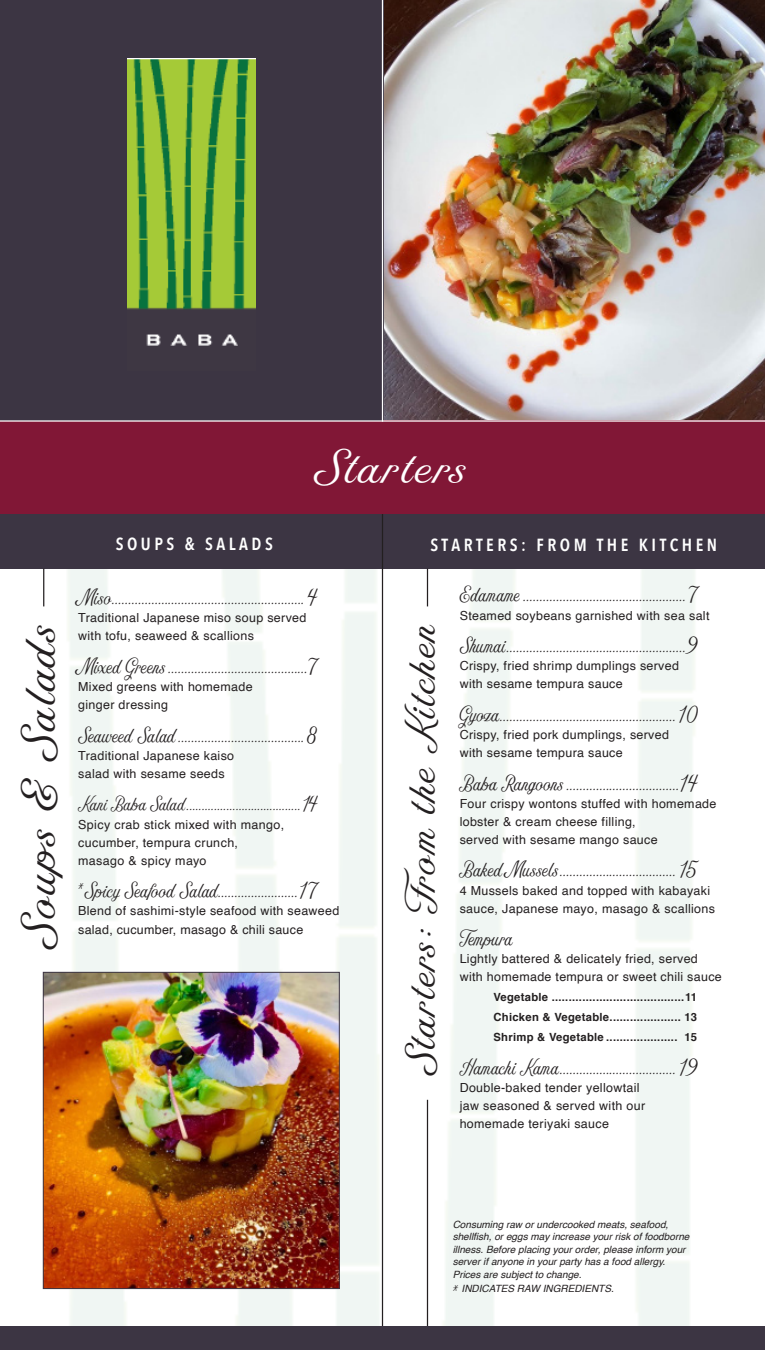
<style>
.page{position:relative;width:765px;height:1350px;background:#fff}
.page>*{position:absolute;margin:0;border:0;box-sizing:border-box;transform-origin:0 0}
.t1{font:300 37.5px "Nomah Script";color:#231f20;scale:1.33 1}
.t2{font:300 37.5px "Nomah Script";letter-spacing:.075em;color:#fff;scale:1.33 1}
.t3{font:300 32.75px "Nomah Script";color:#231f20;scale:1.33 1}
.t4{font:300 17.5px "Nomah Script";letter-spacing:.03em;color:#231f20}
.t5{font:600 17.5px "Avenir Next Condensed";letter-spacing:.2em;color:#fff}
.t6{font:300 16.25px "Nomah Script";letter-spacing:.03em;color:#231f20}
.t7{font:12.5px/18.1px "Helvetica";letter-spacing:.025em;color:#231f20}
.t8{font:700 11.25px "Helvetica";letter-spacing:.025em;color:#231f20}
.t9{font:italic 10px/12.5px "Helvetica";color:#231f20}
.s1{font-family:"Nomah Script";font-weight:300;font-style:normal;font-size:17.5px}
</style>
<div class="page">
<img style="left:0;top:568px;width:695px;height:758px">
<img style="left:383px;top:0;width:382px;height:420px">
<div style="left:383px;top:514px;width:382px;height:55px;background:#3c3543"></div>
<div style="left:0;top:514px;width:382px;height:54px;background:#3c3543"></div>
<hr style="left:382px;top:477px;width:1px;height:849px;background:#231f20">
<hr style="left:43px;top:569px;width:1px;height:37px;background:#231f20">
<hr style="left:427px;top:569px;width:1px;height:37px;background:#231f20">
<div style="left:0;top:420px;width:765px;height:94px;background:#811736"></div>
<hr style="left:427px;top:1100px;width:1px;height:226px;background:#231f20">
<div style="left:0;top:1326px;width:765px;height:24px;background:#3c3543"></div>
<img style="left:45px;top:974px;width:292px;height:313px">
<div style="left:43px;top:972px;width:296px;height:317px;border:1px solid #3c3543"></div>
<div style="left:0;top:0;width:383px;height:420px;background:#3c3543"></div>
<hr style="left:0;top:420px;width:765px;height:2px;background:#fff">
<img style="left:127px;top:58px;width:129px;height:288px">
<hr style="left:382px;top:0;width:1px;height:422px;background:#fff">
<p class="t2" style="left:314px;top:434px;width:116px">Starters</p>
<p class="t5" style="left:116px;top:529px;width:159px">SOUPS &amp; SALADS</p>
<p class="t1" style="left:7px;top:950px;width:246px;rotate:-90deg">Soups &amp; Salads</p>
<p class="t4" style="left:78px;top:582px;width:240px">Miso.......................................................... 4</p>
<p class="t7" style="left:78px;top:609px;width:230px">Traditional Japanese miso soup served with tofu, seaweed &amp; scallions</p>
<p class="t4" style="left:78px;top:651px;width:240px">Mixed Greens..........................................7</p>
<p class="t7" style="left:78px;top:678px;width:176px">Mixed greens with homemade ginger dressing</p>
<p class="t4" style="left:78px;top:720px;width:240px">Seaweed Salad ...................................... 8</p>
<p class="t7" style="left:78px;top:747px;width:158px">Traditional Japanese kaiso salad with sesame seeds</p>
<p class="t6" style="left:78px;top:790px;width:240px">Kani Baba Salad.....................................14</p>
<p class="t7" style="left:78px;top:816px;width:207px">Spicy crab stick mixed with mango, cucumber, tempura crunch, masago &amp; spicy mayo</p>
<p class="t4" style="left:78px;top:875px;width:240px">*Spicy Seafood Salad........................17</p>
<p class="t7" style="left:78px;top:902px;width:263px">Blend of sashimi-style seafood with seaweed salad, cucumber, masago &amp; chili sauce</p>
<p class="t5" style="left:430px;top:530px;width:288px">STARTERS: FROM THE KITCHEN</p>
<p class="t3" style="left:392px;top:1076px;width:343px;rotate:-90deg">Starters: From the Kitchen</p>
<p class="t4" style="left:460px;top:579px;width:239px">Edamame ................................................. 7</p>
<p class="t7" style="left:460px;top:607px;width:251px">Steamed soybeans garnished with sea salt</p>
<p class="t4" style="left:460px;top:630px;width:239px">Shumai......................................................9</p>
<p class="t7" style="left:460px;top:657px;width:221px">Crispy, fried shrimp dumplings served with sesame tempura sauce</p>
<p class="t4" style="left:460px;top:699px;width:239px">Gyoza..................................................... 10</p>
<p class="t7" style="left:460px;top:726px;width:211px">Crispy, fried pork dumplings, served with sesame tempura sauce</p>
<p class="t4" style="left:460px;top:767px;width:239px">Baba Rangoons..................................14</p>
<p class="t7" style="left:460px;top:795px;width:258px">Four crispy wontons stuffed with homemade lobster &amp; cream cheese filling,</p>
<p class="t7" style="left:460px;top:831px;width:200px">served with sesame mango sauce</p>
<p class="t4" style="left:460px;top:854px;width:239px">Baked Mussels................................... 15</p>
<p class="t7" style="left:460px;top:882px;width:257px">4 Mussels baked and topped with kabayaki sauce, Japanese mayo, masago &amp; scallions</p>
<p class="t4" style="left:460px;top:923px;width:54px">Tempura</p>
<p class="t7" style="left:460px;top:950px;width:264px">Lightly battered &amp; delicately fried, served with homemade tempura or sweet chili sauce</p>
<p class="t8" style="left:493px;top:988px;width:205px">Vegetable .......................................11</p>
<p class="t8" style="left:493px;top:1008px;width:205px">Chicken &amp; Vegetable..................... 13</p>
<p class="t8" style="left:493px;top:1028px;width:205px">Shrimp &amp; Vegetable ..................... 15</p>
<p class="t4" style="left:460px;top:1052px;width:239px">Hamachi Kama................................... 19</p>
<p class="t7" style="left:460px;top:1079px;width:187px">Double-baked tender yellowtail jaw seasoned &amp; served with our homemade teriyaki sauce</p>
<p class="t9" style="left:453px;top:1218px;width:238px">Consuming raw or undercooked meats, seafood, shellfish, or eggs may increase your risk of foodborne illness. Before placing your order, please inform your server if anyone in your party has a food allergy.</p>
<p class="t9" style="left:453px;top:1268px;width:130px">Prices are subject to change.</p>
<p class="t9" style="left:453px;top:1282px;width:163px"><span class="s1">*</span> INDICATES RAW INGREDIENTS.</p>
</div>
